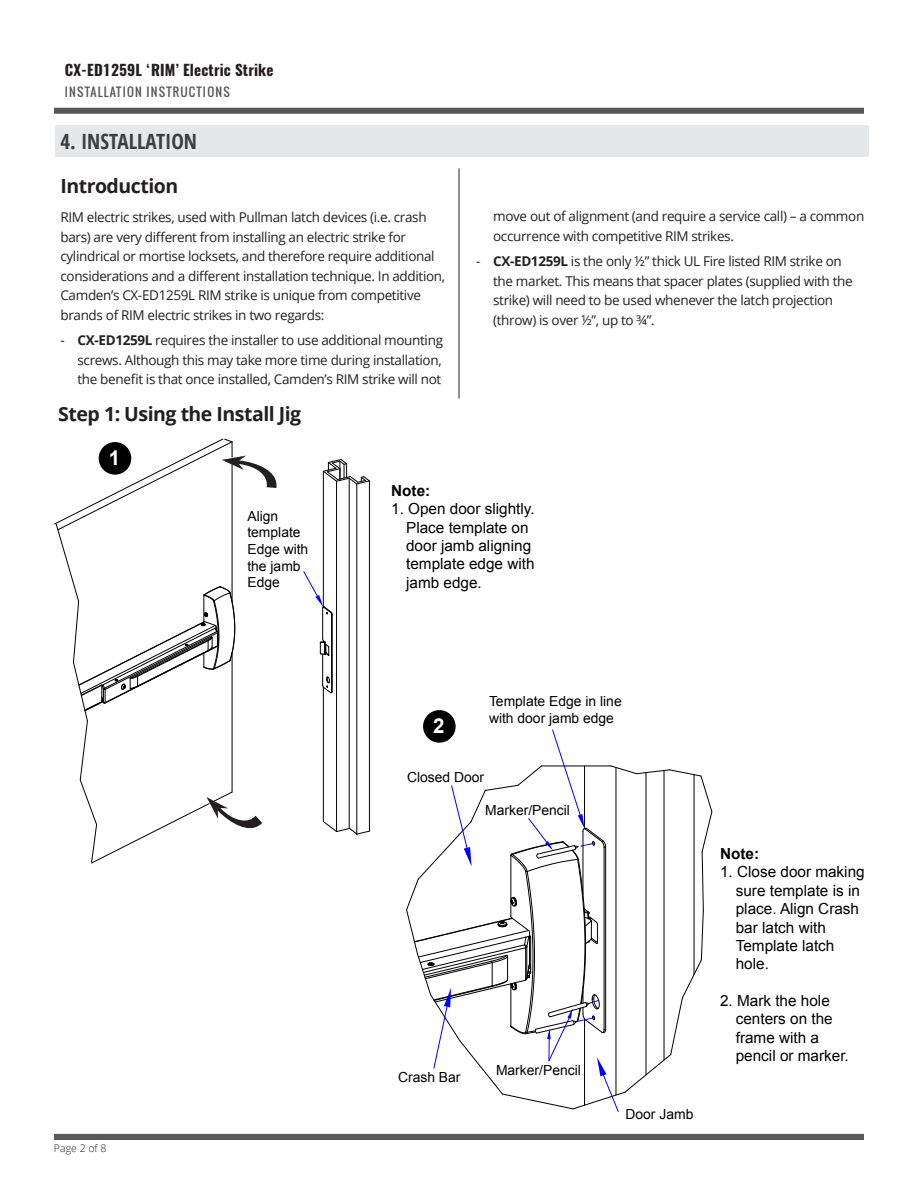
<style>
.page{position:relative;width:918px;height:1188px;background:#fff}
.page>*{position:absolute;margin:0;border:0;box-sizing:border-box;transform-origin:0 0}
._2018_-_H1_-Title_Al{font:700 condensed 21px "Open Sans";color:#3e3e3f}
.t1{font:700 20.55px "Arial";color:#fff}
._2018_-_H1_-Sub_Titl{font:700 19.5px "Open Sans";letter-spacing:-.025em;color:#231f20}
.t2{font:15.3px/18.3px "Arial";color:#000}
.t3{font:700 15.3px "Arial";color:#000}
.t4{font:700 15px "Oswald";letter-spacing:.01em;color:#231f20}
.t5{font:13.95px/16.6px "Arial";color:#000}
._2018_-_Body_Text{font:13.5px/19.5px "Open Sans";letter-spacing:-.025em;color:#231f20}
.t6{font:12px "Oswald";letter-spacing:.1em;color:#57585a}
.t7{font:300 10.5px "Open Sans";color:#231f20}
.s1{font-weight:700}
</style>
<div class="page">
<div style="left:54px;top:1134px;width:810px;height:6px;background:#57585a"></div>
<div style="left:54px;top:108px;width:810px;height:6px;background:#57585a"></div>
<hr style="left:459px;top:168px;width:1px;height:231px;background:#231f20">
<div style="left:55px;top:125px;width:813px;height:32px;background:#e6e7e9"></div>
<hr style="left:357px;top:484px;width:1px;height:350px;background:#000">
<hr style="left:369px;top:481px;width:1px;height:350px;background:#000">
<hr style="left:349px;top:478px;width:1px;height:350px;background:#000">
<hr style="left:336px;top:481px;width:1px;height:350px;background:#000">
<hr style="left:323px;top:471px;width:1px;height:136px;background:#000">
<hr style="left:323px;top:687px;width:1px;height:135px;background:#000">
<svg style="left:323px;top:821px;width:47px;height:14px"></svg>
<svg style="left:323px;top:459px;width:47px;height:26px"></svg>
<hr style="left:331px;top:615px;width:1px;height:77px;background:#000">
<hr style="left:322px;top:654px;width:1px;height:31px;background:#000">
<hr style="left:322px;top:608px;width:1px;height:31px;background:#000">
<hr style="left:332px;top:615px;width:1px;height:76px;background:#000">
<svg style="left:322px;top:676px;width:11px;height:17px"></svg>
<svg style="left:320px;top:638px;width:10px;height:18px"></svg>
<svg style="left:303px;top:571px;width:30px;height:44px"></svg>
<div style="left:423px;top:710px;width:33px;height:33px;background:#000;border-radius:50%"></div>
<svg style="left:406px;top:729px;width:306px;height:383px"></svg>
<svg style="left:54px;top:439px;width:223px;height:425px"></svg>
<p class="t4" style="left:65px;top:60px;width:210px">CX-ED1259L ‘RIM’ Electric Strike</p>
<p class="t6" style="left:65px;top:83px;width:167px">INSTALLATION INSTRUCTIONS</p>
<p class="_2018_-_H1_-Title_Al" style="left:60px;top:126px;width:138px">4. INSTALLATION</p>
<p class="_2018_-_H1_-Sub_Titl" style="left:60px;top:172px;width:119px">Introduction</p>
<p class="_2018_-_Body_Text" style="left:60px;top:207px;width:386px">RIM electric strikes, used with Pullman latch devices (i.e. crash bars) are very different from installing an electric strike for cylindrical or mortise locksets, and therefore require additional considerations and a different installation technique. In addition, Camden’s CX-ED1259L RIM strike is unique from competitive brands of RIM electric strikes in two regards:</p>
<p class="_2018_-_Body_Text" style="left:78px;top:330px;width:367px;text-align:justify;text-indent:-17px">- <span class="s1">CX-ED1259L</span> requires the installer to use additional mounting screws. Although this may take more time during installation, the benefit is that once installed, Camden’s RIM strike will not</p>
<p class="_2018_-_H1_-Sub_Titl" style="left:58px;top:400px;width:244px">Step 1: Using the Install Jig</p>
<p class="t1" style="left:109px;top:444px;width:13px">1</p>
<p class="_2018_-_Body_Text" style="left:493px;top:206px;width:373px">move out of alignment (and require a service call) – a common occurrence with competitive RIM strikes.</p>
<p class="_2018_-_Body_Text" style="left:493px;top:251px;width:361px;text-indent:-17px">- <span class="s1">CX-ED1259L</span> is the only ½” thick UL Fire listed RIM strike on the market. This means that spacer plates (supplied with the strike) will need to be used whenever the latch projection (throw) is over ½”, up to ¾”.</p>
<p class="t7" style="left:54px;top:1141px;width:54px">Page 2 of 8</p>
<p class="t5" style="left:247px;top:508px;width:62px">Align template<br>Edge with the jamb<br>Edge</p>
<p class="t3" style="left:391px;top:480px;width:41px">Note:</p>
<p class="t2" style="left:406px;top:500px;width:130px;text-indent:-15px">1. Open door slightly.<br>Place template on door jamb aligning template edge with jamb edge.</p>
<p class="t1" style="left:433px;top:712px;width:13px">2</p>
<p class="t5" style="left:489px;top:693px;width:134px">Template Edge in line with door jamb edge</p>
<p class="t5" style="left:407px;top:768px;width:79px">Closed Door</p>
<p class="t5" style="left:485px;top:802px;width:86px">Marker/Pencil</p>
<p class="t5" style="left:398px;top:1069px;width:64px">Crash Bar</p>
<p class="t5" style="left:496px;top:1062px;width:86px">Marker/Pencil</p>
<p class="t5" style="left:626px;top:1106px;width:69px">Door Jamb</p>
<p class="t3" style="left:720px;top:844px;width:41px">Note:</p>
<p class="t2" style="left:736px;top:863px;width:130px;text-indent:-16px">1. Close door making sure template is in place. Align Crash bar latch with<br>Template latch hole.</p>
<p class="t2" style="left:736px;top:992px;width:115px;text-indent:-16px">2. Mark the hole centers on the frame with a pencil or marker.</p>
</div>
